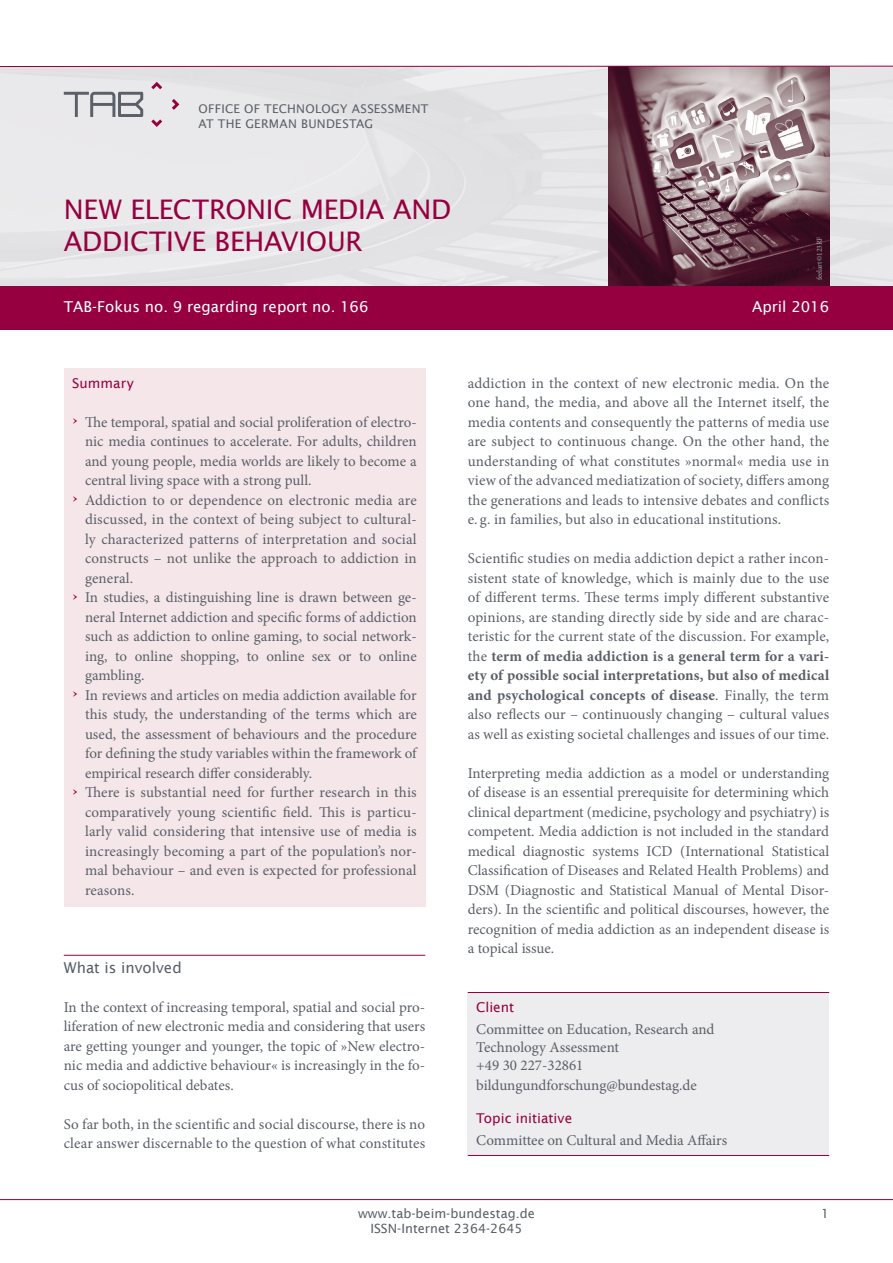
<style>
.page{position:relative;width:893px;height:1263px;background:#fff}
.page>*{position:absolute;margin:0;border:0;box-sizing:border-box;transform-origin:0 0}
.t1{font:27px/32.4px "Lucida Sans";letter-spacing:-.005em;color:#960041}
.t2{font:15px/19.5px "Minion Pro";color:#5a5f68;text-align:justify}
.t3{font:15px "Lucida Sans";color:#fff}
.t4{font:15px "Lucida Sans";color:#5a5f68}
.t5{font:13.5px "Lucida Sans";color:#960041}
.t6{font:12.75px "Lucida Sans";color:#5a5f68}
.t7{font:12px/14.4px "Lucida Sans";letter-spacing:.025em;color:#5a5f68}
.t8{font:7.5px "Minion Pro";color:#a9a7ac}
.s1{font-size:13.5px;color:#960041}
.s2{font-weight:700}
</style>
<div class="page">
<div style="left:0;top:67px;width:893px;height:219px;background:#e8e7e9"></div>
<svg style="left:64px;top:92px;width:79px;height:25px;background:#b6b7bc"></svg>
<svg style="left:172px;top:99px;width:7px;height:11px"></svg>
<svg style="left:151px;top:82px;width:11px;height:7px"></svg>
<svg style="left:151px;top:120px;width:11px;height:7px"></svg>
<hr style="left:0;top:1199px;width:893px;height:1px;background:#960041">
<img style="left:608px;top:67px;width:221px;height:219px">
<hr style="left:0;top:66px;width:893px;height:1px;background:#960041">
<div style="left:0;top:286px;width:893px;height:43px;background:#960041"></div>
<div style="left:468px;top:993px;width:361px;height:162px;background:#edecee"></div>
<hr style="left:468px;top:1155px;width:361px;height:1px;background:#960041">
<hr style="left:468px;top:992px;width:361px;height:1px;background:#960041">
<div style="left:64px;top:368px;width:361px;height:538px;background:#f5e7e9"></div>
<hr style="left:64px;top:955px;width:361px;height:1px;background:#960041">
<p class="t7" style="left:199px;top:102px;width:231px">OFFICE OF TECHNOLOGY ASSESSMENT<br>AT THE GERMAN BUNDESTAG</p>
<h1 class="t1" style="left:64px;top:193px;width:389px">NEW ELECTRONIC MEDIA AND<br>ADDICTIVE BEHAVIOUR</h1>
<p class="t8" style="left:814px;top:280px;width:45px;rotate:-90deg">feelart©123RF</p>
<p class="t3" style="left:64px;top:298px;width:306px">TAB-Fokus no. 9 regarding report no. 166</p>
<p class="t3" style="left:752px;top:298px;width:79px">April 2016</p>
<p class="t5" style="left:72px;top:375px;width:63px">Summary</p>
<p class="t2" style="left:72px;top:412px;width:346px"><span class="s1">›</span> The temporal, spatial and social proliferation of electro-</p>
<p class="t2" style="left:85px;top:432px;width:333px">nic media continues to accelerate. For adults, children</p>
<p class="t2" style="left:85px;top:451px;width:333px">and young people, media worlds are likely to become a</p>
<p class="t2" style="left:85px;top:471px;width:228px">central living space with a strong pull.</p>
<p class="t2" style="left:72px;top:490px;width:346px"><span class="s1">›</span> Addiction to or dependence on electronic media are</p>
<p class="t2" style="left:85px;top:510px;width:333px">discussed, in the context of being subject to cultural-</p>
<p class="t2" style="left:85px;top:529px;width:333px">ly characterized patterns of interpretation and social</p>
<p class="t2" style="left:85px;top:549px;width:333px">constructs – not unlike the approach to addiction in</p>
<p class="t2" style="left:85px;top:568px;width:50px">general.</p>
<p class="t2" style="left:72px;top:588px;width:346px"><span class="s1">›</span> In studies, a distinguishing line is drawn between ge-</p>
<p class="t2" style="left:85px;top:607px;width:333px">neral Internet addiction and specific forms of addiction</p>
<p class="t2" style="left:85px;top:627px;width:333px">such as addiction to online gaming, to social network-</p>
<p class="t2" style="left:85px;top:646px;width:333px">ing, to online shopping, to online sex or to online</p>
<p class="t2" style="left:85px;top:666px;width:61px">gambling.</p>
<p class="t2" style="left:72px;top:685px;width:346px"><span class="s1">›</span> In reviews and articles on media addiction available for</p>
<p class="t2" style="left:85px;top:705px;width:333px">this study, the understanding of the terms which are</p>
<p class="t2" style="left:85px;top:724px;width:333px">used, the assessment of behaviours and the procedure</p>
<p class="t2" style="left:85px;top:744px;width:333px">for defining the study variables within the framework of</p>
<p class="t2" style="left:85px;top:763px;width:229px">empirical research differ considerably.</p>
<p class="t2" style="left:72px;top:783px;width:346px"><span class="s1">›</span> There is substantial need for further research in this</p>
<p class="t2" style="left:85px;top:802px;width:333px">comparatively young scientific field. This is particu-</p>
<p class="t2" style="left:85px;top:822px;width:333px">larly valid considering that intensive use of media is</p>
<p class="t2" style="left:85px;top:841px;width:333px">increasingly becoming a part of the population’s nor-</p>
<p class="t2" style="left:85px;top:861px;width:333px">mal behaviour – and even is expected for professional</p>
<p class="t2" style="left:85px;top:880px;width:51px">reasons.</p>
<p class="t4" style="left:64px;top:959px;width:120px">What is involved</p>
<p class="t2" style="left:64px;top:997px;width:363px">In the context of increasing temporal, spatial and social pro&shy;liferation of new electronic media and considering that users are getting younger and younger, the topic of »New electro&shy;nic media and addictive behaviour« is increasingly in the fo&shy;cus of sociopolitical debates.</p>
<p class="t2" style="left:64px;top:1114px;width:363px">So far both, in the scientific and social discourse, there is no clear answer discernable to the question of what constitutes</p>
<p class="t2" style="left:468px;top:373px;width:363px">addiction in the context of new electronic media. On the one hand, the media, and above all the Internet itself, the media contents and consequently the patterns of media use are subject to continuous change. On the other hand, the understanding of what constitutes »normal« media use in view of the advanced mediatization of society, differs among the generations and leads to intensive debates and conflicts e. g. in families, but also in educational institutions.</p>
<p class="t2" style="left:468px;top:549px;width:363px">Scientific studies on media addiction depict a rather incon&shy;sistent state of knowledge, which is mainly due to the use of different terms. These terms imply different substantive opinions, are standing directly side by side and are charac&shy;teristic for the current state of the discussion. For example, the <span class="s2">term of media addiction is a general term for a vari&shy;ety of possible social interpretations, but also of medical and psychological concepts of disease</span>. Finally, the term also reflects our – continuously changing – cultural values as well as existing societal challenges and issues of our time.</p>
<p class="t2" style="left:468px;top:763px;width:363px">Interpreting media addiction as a model or understanding of disease is an essential prerequisite for determining which clinical department (medicine, psychology and psychiatry) is competent. Media addiction is not included in the standard medical diagnostic systems ICD (International Statistical Classification of Diseases and Related Health Problems) and DSM (Diagnostic and Statistical Manual of Mental Disor&shy;ders). In the scientific and political discourses, however, the recognition of media addiction as an independent disease is a topical issue.</p>
<p class="t5" style="left:476px;top:999px;width:40px">Client</p>
<p class="t2" style="left:476px;top:1020px;width:240px;line-height:18.6px;text-align:left">Committee on Education, Research and<br>Technology Assessment<br>+49 30 227-32861 bildungundforschung@bundestag.de</p>
<p class="t5" style="left:476px;top:1110px;width:97px">Topic initiative</p>
<p class="t2" style="left:476px;top:1131px;width:253px">Committee on Cultural and Media Affairs</p>
<p class="t6" style="left:358px;top:1206px;width:178px">www.tab-beim-bundestag.de</p>
<p class="t6" style="left:821px;top:1206px;width:10px">1</p>
<p class="t6" style="left:370px;top:1221px;width:154px">ISSN-Internet 2364-2645</p>
</div>
